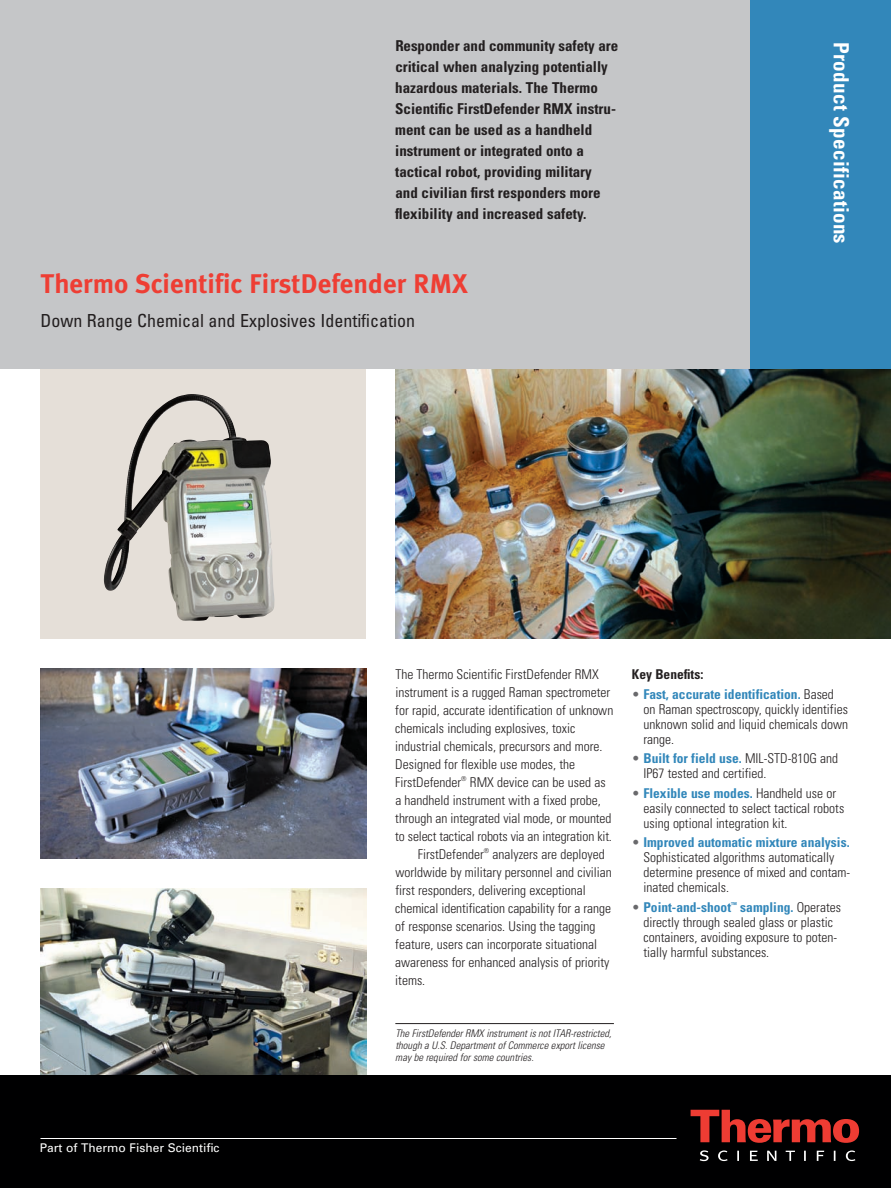
<style>
.page{position:relative;width:891px;height:1188px;background:#fff}
.page>*{position:absolute;margin:0;border:0;box-sizing:border-box;transform-origin:0 0}
.t1{font:700 27px "Meta Plus Lining";color:#ee3e34}
.t2{font:700 condensed 21px "Univers";letter-spacing:.015em;color:#fff}
.t3{font:condensed 18px "Univers";color:#231f20}
.t4{font:700 condensed 15px/21px "Univers";color:#231f20}
.t5{font:300 condensed 13.5px/15px "Univers";color:#231f20}
.t6{font:700 condensed 13.5px "Univers";color:#231f20}
.t7{font:12px "Univers";color:#fff}
.t8{font:italic 300 condensed 10.5px/12px "Univers";color:#231f20}
.s1{color:#69696c}
.s2{font-weight:700;color:#3287ba}
</style>
<div class="page">
<img style="left:40px;top:888px;width:326px;height:188px">
<img style="left:40px;top:668px;width:326px;height:191px">
<img style="left:395px;top:369px;width:496px;height:269px">
<div style="left:0;top:0;width:750px;height:369px;background:#c5c6c8"></div>
<div style="left:750px;top:0;width:141px;height:369px;background:#3287ba"></div>
<div style="left:0;top:1076px;width:891px;height:112px;background:#000001"></div>
<svg style="left:691px;top:1110px;width:168px;height:33px"></svg>
<svg style="left:700px;top:1150px;width:155px;height:11px"></svg>
<hr style="left:40px;top:1138px;width:636px;height:1px;background:#fff">
<div style="left:40px;top:369px;width:326px;height:270px;background:#e5dfd8"></div>
<img style="left:104px;top:394px;width:171px;height:227px">
<hr style="left:395px;top:1023px;width:219px;height:1px;background:#231f20">
<p class="t4" style="left:395px;top:35px;width:224px">Responder and community safety are critical when analyzing potentially hazardous materials. The Thermo Scientific FirstDefender RMX instru&shy;ment can be used as a handheld instrument or integrated onto a tactical robot, providing military<br>and civilian first responders more flexibility and increased safety.</p>
<h1 class="t1" style="left:40px;top:268px;width:429px">Thermo Scientific FirstDefender RMX</h1>
<h3 class="t3" style="left:40px;top:309px;width:376px">Down Range Chemical and Explosives Identification</h3>
<h2 class="t2" style="left:854px;top:42px;width:203px;rotate:90deg">Product Specifications</h2>
<p class="t7" style="left:40px;top:1141px;width:181px">Part of Thermo Fisher Scientific</p>
<p class="t5" style="left:395px;top:667px;width:205px">The Thermo Scientific FirstDefender RMX</p>
<p class="t5" style="left:395px;top:685px;width:217px">instrument is a rugged Raman spectrometer</p>
<p class="t5" style="left:395px;top:703px;width:219px">for rapid, accurate identification of unknown</p>
<p class="t5" style="left:395px;top:721px;width:182px">chemicals including explosives, toxic</p>
<p class="t5" style="left:395px;top:739px;width:209px">industrial chemicals, precursors and more.</p>
<p class="t5" style="left:395px;top:757px;width:181px">Designed for flexible use modes, the</p>
<p class="t5" style="left:395px;top:775px;width:212px">FirstDefender<sup>®</sup> RMX device can be used as</p>
<p class="t5" style="left:395px;top:793px;width:207px">a handheld instrument with a fixed probe,</p>
<p class="t5" style="left:395px;top:811px;width:218px">through an integrated vial mode, or mounted</p>
<p class="t5" style="left:395px;top:829px;width:218px">to select tactical robots via an integration kit.</p>
<p class="t5" style="left:418px;top:847px;width:188px">FirstDefender<sup>®</sup> analyzers are deployed</p>
<p class="t5" style="left:395px;top:865px;width:218px">worldwide by military personnel and civilian</p>
<p class="t5" style="left:395px;top:883px;width:192px">first responders, delivering exceptional</p>
<p class="t5" style="left:395px;top:901px;width:217px">chemical identification capability for a range</p>
<p class="t5" style="left:395px;top:919px;width:202px">of response scenarios. Using the tagging</p>
<p class="t5" style="left:395px;top:937px;width:203px">feature, users can incorporate situational</p>
<p class="t5" style="left:395px;top:955px;width:216px">awareness for enhanced analysis of priority</p>
<p class="t5" style="left:395px;top:973px;width:31px">items.</p>
<p class="t8" style="left:395px;top:1027px;width:218px">The FirstDefender RMX instrument is not ITAR-restricted, though a U.S. Department of Commerce export license may be required for some countries.</p>
<p class="t6" style="left:632px;top:666px;width:73px">Key Benefits:</p>
<p class="t5" style="left:643px;top:686px;width:206px;text-indent:-12px"><span class="s1">•</span> <span class="s2">Fast, accurate identification.</span> Based on Raman spectroscopy, quickly identifies unknown solid and liquid chemicals down range.</p>
<p class="t5" style="left:644px;top:751px;width:196px;text-indent:-12px"><span class="s1">•</span> <span class="s2">Built for field use.</span> MIL-STD-810G and<br>IP67 tested and certified.</p>
<p class="t5" style="left:643px;top:785px;width:202px;text-indent:-12px"><span class="s1">•</span> <span class="s2">Flexible use modes.</span> Handheld use or easily connected to select tactical robots using optional integration kit.</p>
<p class="t5" style="left:643px;top:835px;width:208px;text-indent:-12px"><span class="s1">•</span> <span class="s2">Improved automatic mixture analysis.<br></span>Sophisticated algorithms automatically determine presence of mixed and contam&shy;inated chemicals.</p>
<p class="t5" style="left:644px;top:899px;width:199px;text-indent:-12px"><span class="s1">•</span> <span class="s2">Point-and-shoot</span><sup>™</sup> <span class="s2">sampling.</span> Operates directly through sealed glass or plastic containers, avoiding exposure to poten&shy;tially harmful substances.</p>
</div>
